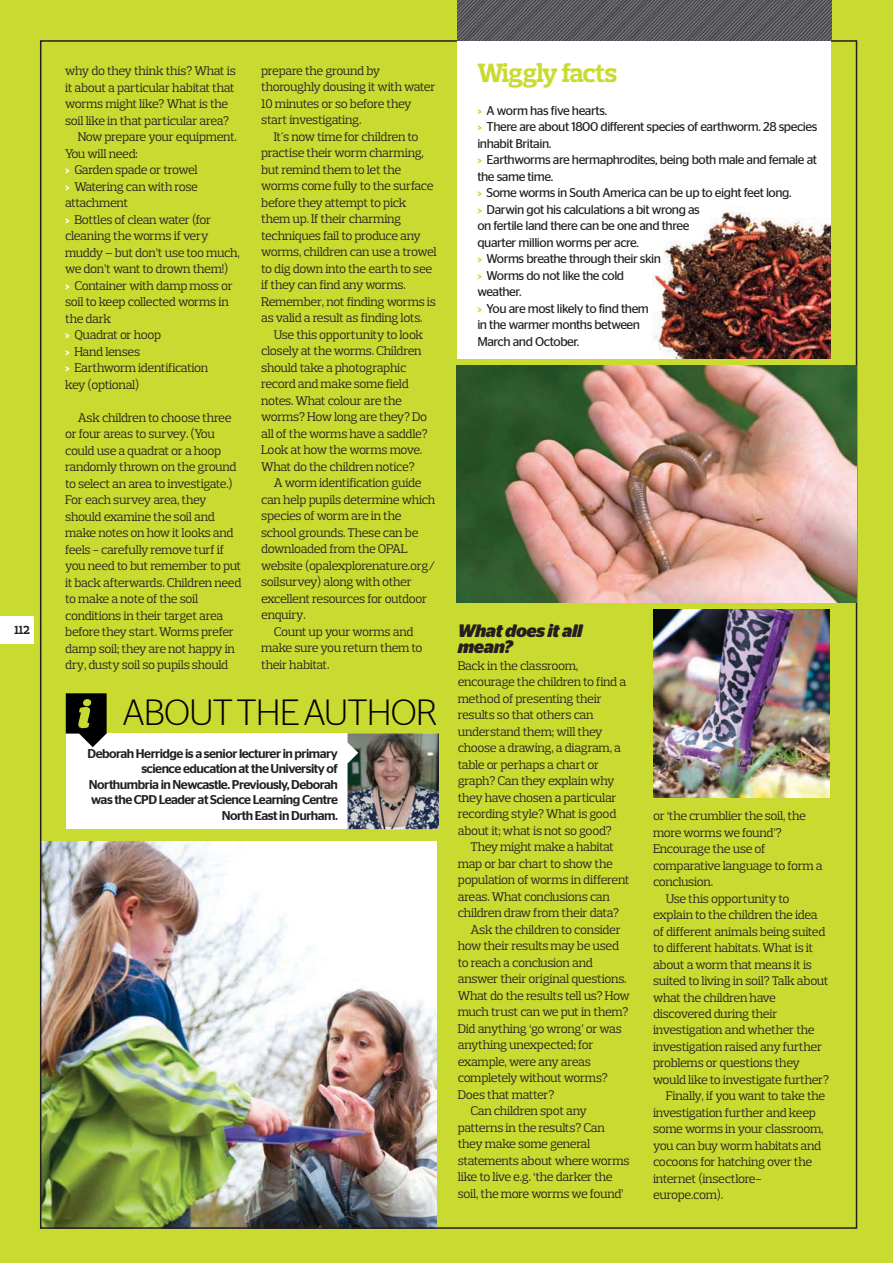
<style>
.page{position:relative;width:893px;height:1263px;background:#c9da31}
.page>*{position:absolute;margin:0;border:0;box-sizing:border-box;transform-origin:0 0}
.t1{font:300 36.45px "Stag Sans";letter-spacing:-.025em;color:#000}
.t2{font:700 27px "Prelo Slab";letter-spacing:-.045em;color:#c9da31}
.t3{font:italic 700 18px/16.5px "Stag Sans";letter-spacing:-.02em;color:#231f20}
.t4{font:12.75px/16.5px "Prelo Slab";letter-spacing:-.03em;color:#231f20}
.t5{font:12.75px/16.5px "Stag Sans";letter-spacing:-.035em;color:#231f20}
.t6{font:500 12.75px/15.5px "Stag Sans";letter-spacing:-.04em;color:#231f20;text-align:right}
.t7{font:700 12px "Prelo Slab";color:#231f20}
.s1{font-family:"Prelo";font-weight:700;color:#fff}
.s2{font-family:"Prelo";font-weight:700;color:#c9da31}
</style>
<div class="page">
<img style="left:43px;top:841px;width:393px;height:385px">
<div style="left:0;top:617px;width:34px;height:27px;background:#fff"></div>
<div style="left:66px;top:734px;width:373px;height:95px;background:#fff"></div>
<svg style="left:66px;top:693px;width:41px;height:54px"></svg>
<img style="left:347px;top:733px;width:92px;height:96px">
<div style="left:457px;top:0;width:374px;height:359px;background:#fff"></div>
<img style="left:653px;top:212px;width:177px;height:147px">
<img style="left:457px;top:0;width:374px;height:40px">
<img style="left:457px;top:366px;width:399px;height:236px">
<img style="left:653px;top:609px;width:176px;height:188px">
<p class="t7" style="left:14px;top:623px;width:17px">112</p>
<p class="t4" style="left:65px;top:63px;width:172px">why do they think this? What is</p>
<p class="t4" style="left:65px;top:80px;width:171px">it about a particular habitat that</p>
<p class="t4" style="left:65px;top:96px;width:165px">worms might like? What is the</p>
<p class="t4" style="left:65px;top:113px;width:166px">soil like in that particular area?</p>
<p class="t4" style="left:78px;top:129px;width:161px">Now prepare your equipment.</p>
<p class="t4" style="left:65px;top:146px;width:74px">You will need:</p>
<p class="t4" style="left:65px;top:162px;width:134px"><span class="s1">&gt;</span> Garden spade or trowel</p>
<p class="t4" style="left:65px;top:179px;width:134px"><span class="s1">&gt;</span> Watering can with rose</p>
<p class="t4" style="left:65px;top:195px;width:64px">attachment</p>
<p class="t4" style="left:65px;top:212px;width:148px"><span class="s1">&gt;</span> Bottles of clean water (for</p>
<p class="t4" style="left:65px;top:228px;width:145px">cleaning the worms if very</p>
<p class="t4" style="left:65px;top:245px;width:176px">muddy – but don’t use too much,</p>
<p class="t4" style="left:65px;top:261px;width:165px">we don’t want to drown them!)</p>
<p class="t4" style="left:65px;top:278px;width:169px"><span class="s1">&gt;</span> Container with damp moss or</p>
<p class="t4" style="left:65px;top:294px;width:165px">soil to keep collected worms in</p>
<p class="t4" style="left:65px;top:311px;width:48px">the dark</p>
<p class="t4" style="left:65px;top:327px;width:98px"><span class="s1">&gt;</span> Quadrat or hoop</p>
<p class="t4" style="left:65px;top:344px;width:77px"><span class="s1">&gt;</span> Hand lenses</p>
<p class="t4" style="left:65px;top:360px;width:145px"><span class="s1">&gt;</span> Earthworm identification</p>
<p class="t4" style="left:65px;top:377px;width:76px">key (optional)</p>
<p class="t4" style="left:65px;top:410px;width:178px;text-indent:13px">Ask children to choose three or four areas to survey. (You could use a quadrat or a hoop randomly thrown on the ground to select an area to investigate.)<br>For each survey area, they should examine the soil and make notes on how it looks and feels - carefully remove turf if you need to but remember to put it back afterwards. Children need to make a note of the soil conditions in their target area before they start. Worms prefer damp soil; they are not happy in dry, dusty soil so pupils should</p>
<p class="t4" style="left:261px;top:63px;width:176px">prepare the ground by thoroughly dousing it with water<br>10 minutes or so before they start investigating.</p>
<p class="t4" style="left:261px;top:129px;width:177px;text-indent:13px">It's now time for children to practise their worm charming, but remind them to let the worms come fully to the surface before they attempt to pick them up. If their charming techniques fail to produce any worms, children can use a trowel to dig down into the earth to see if they can find any worms.<br>Remember, not finding worms is as valid a result as finding lots.</p>
<p class="t4" style="left:261px;top:327px;width:168px;text-indent:13px">Use this opportunity to look closely at the worms. Children should take a photographic record and make some field notes. What colour are the worms? How long are they? Do all of the worms have a saddle?<br>Look at how the worms move.<br>What do the children notice?</p>
<p class="t4" style="left:274px;top:476px;width:149px">A worm identification guide</p>
<p class="t4" style="left:261px;top:492px;width:176px">can help pupils determine which</p>
<p class="t4" style="left:261px;top:509px;width:142px">species of worm are in the</p>
<p class="t4" style="left:261px;top:525px;width:159px">school grounds. These can be</p>
<p class="t4" style="left:261px;top:542px;width:148px">downloaded from the OPAL</p>
<p class="t4" style="left:261px;top:558px;width:176px">website (opalexplorenature.org/</p>
<p class="t4" style="left:261px;top:575px;width:152px">soilsurvey) along with other</p>
<p class="t4" style="left:261px;top:591px;width:168px">excellent resources for outdoor</p>
<p class="t4" style="left:261px;top:608px;width:46px">enquiry.</p>
<p class="t4" style="left:274px;top:624px;width:141px">Count up your worms and</p>
<p class="t4" style="left:261px;top:641px;width:163px">make sure you return them to</p>
<p class="t4" style="left:261px;top:657px;width:70px">their habitat.</p>
<h1 class="t1" style="left:122px;top:700px;width:317px">ABOUT THE AUTHOR</h1>
<p class="t6" style="left:88px;top:747px;width:252px">Deborah Herridge is a senior lecturer in primary science education at the University of Northumbria in Newcastle. Previously, Deborah was the CPD Leader at Science Learning Centre North East in Durham.</p>
<h2 class="t2" style="left:477px;top:57px;width:142px">Wiggly facts</h2>
<p class="t5" style="left:477px;top:103px;width:341px"><span class="s2">&gt;</span> A worm has five hearts.<br><span class="s2">&gt;</span> There are about 1800 different species of earthworm. 28 species inhabit Britain.<br><span class="s2">&gt;</span> Earthworms are hermaphrodites, being both male and female at the same time.<br><span class="s2">&gt;</span> Some worms in South America can be up to eight feet long.<br><span class="s2">&gt;</span> Darwin got his calculations a bit wrong as<br>on fertile land there can be one and three<br>quarter million worms per acre.<br><span class="s2">&gt;</span> Worms breathe through their skin<br><span class="s2">&gt;</span> Worms do not like the cold<br>weather.<br><span class="s2">&gt;</span> You are most likely to find them<br>in the warmer months between<br>March and October.</p>
<h3 class="t3" style="left:458px;top:622px;width:126px">What does it all mean?</h3>
<p class="t4" style="left:458px;top:658px;width:170px">Back in the classroom, encourage the children to find a method of presenting their results so that others can understand them; will they choose a drawing, a diagram, a table or perhaps a chart or graph? Can they explain why they have chosen a particular recording style? What is good about it; what is not so good?</p>
<p class="t4" style="left:470px;top:839px;width:145px">They might make a habitat</p>
<p class="t4" style="left:458px;top:856px;width:157px">map or bar chart to show the</p>
<p class="t4" style="left:458px;top:872px;width:173px">population of worms in different</p>
<p class="t4" style="left:458px;top:889px;width:154px">areas. What conclusions can</p>
<p class="t4" style="left:458px;top:905px;width:163px">children draw from their data?</p>
<p class="t4" style="left:470px;top:922px;width:152px">Ask the children to consider</p>
<p class="t4" style="left:458px;top:938px;width:163px">how their results may be used</p>
<p class="t4" style="left:458px;top:955px;width:137px">to reach a conclusion and</p>
<p class="t4" style="left:458px;top:971px;width:170px">answer their original questions.</p>
<p class="t4" style="left:458px;top:988px;width:174px">What do the results tell us? How</p>
<p class="t4" style="left:458px;top:1004px;width:172px">much trust can we put in them?</p>
<p class="t4" style="left:458px;top:1021px;width:165px">Did anything ‘go wrong’ or was</p>
<p class="t4" style="left:458px;top:1037px;width:137px">anything unexpected; for</p>
<p class="t4" style="left:458px;top:1054px;width:135px">example, were any areas</p>
<p class="t4" style="left:458px;top:1070px;width:152px">completely without worms?</p>
<p class="t4" style="left:458px;top:1087px;width:98px">Does that matter?</p>
<p class="t4" style="left:470px;top:1103px;width:118px">Can children spot any</p>
<p class="t4" style="left:458px;top:1120px;width:149px">patterns in the results? Can</p>
<p class="t4" style="left:458px;top:1136px;width:134px">they make some general</p>
<p class="t4" style="left:458px;top:1153px;width:173px">statements about where worms</p>
<p class="t4" style="left:458px;top:1169px;width:156px">like to live e.g. ‘the darker the</p>
<p class="t4" style="left:458px;top:1186px;width:167px">soil, the more worms we found’</p>
<p class="t4" style="left:653px;top:808px;width:154px">or ‘the crumblier the soil, the</p>
<p class="t4" style="left:653px;top:825px;width:130px">more worms we found’?</p>
<p class="t4" style="left:653px;top:841px;width:114px">Encourage the use of</p>
<p class="t4" style="left:653px;top:858px;width:171px">comparative language to form a</p>
<p class="t4" style="left:653px;top:874px;width:62px">conclusion.</p>
<p class="t4" style="left:666px;top:891px;width:125px">Use this opportunity to</p>
<p class="t4" style="left:653px;top:907px;width:166px">explain to the children the idea</p>
<p class="t4" style="left:653px;top:924px;width:174px">of different animals being suited</p>
<p class="t4" style="left:653px;top:940px;width:162px">to different habitats. What is it</p>
<p class="t4" style="left:653px;top:957px;width:161px">about a worm that means it is</p>
<p class="t4" style="left:653px;top:973px;width:177px">suited to living in soil? Talk about</p>
<p class="t4" style="left:653px;top:990px;width:124px">what the children have</p>
<p class="t4" style="left:653px;top:1006px;width:126px">discovered during their</p>
<p class="t4" style="left:653px;top:1023px;width:163px">investigation and whether the</p>
<p class="t4" style="left:653px;top:1039px;width:171px">investigation raised any further</p>
<p class="t4" style="left:653px;top:1056px;width:148px">problems or questions they</p>
<p class="t4" style="left:653px;top:1072px;width:178px">would like to investigate further?</p>
<p class="t4" style="left:666px;top:1089px;width:161px">Finally, if you want to take the</p>
<p class="t4" style="left:653px;top:1105px;width:164px">investigation further and keep</p>
<p class="t4" style="left:653px;top:1122px;width:172px">some worms in your classroom,</p>
<p class="t4" style="left:653px;top:1138px;width:170px">you can buy worm habitats and</p>
<p class="t4" style="left:653px;top:1155px;width:161px">cocoons for hatching over the</p>
<p class="t4" style="left:653px;top:1171px;width:110px">internet (insectlore-</p>
<p class="t4" style="left:653px;top:1188px;width:72px">europe.com).</p>
</div>
